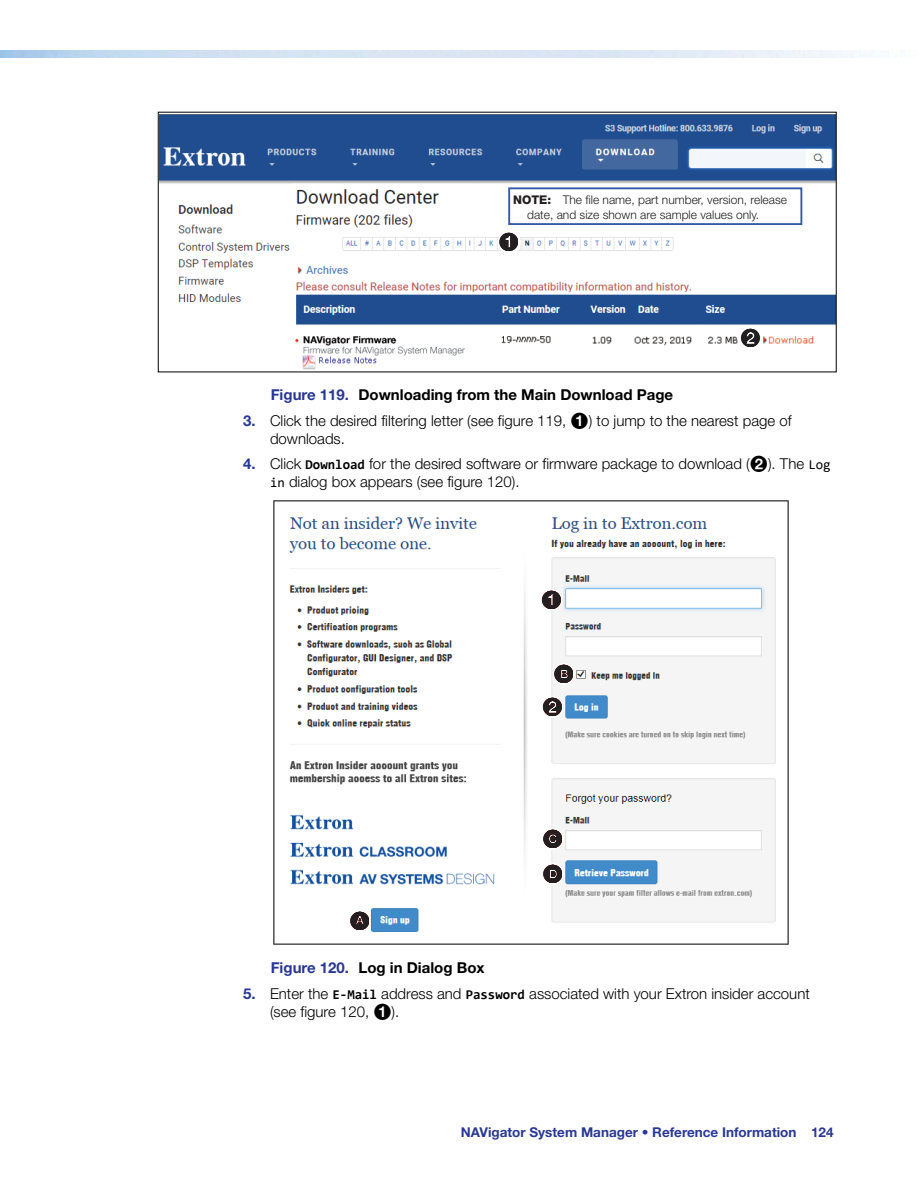
<style>
.page{position:relative;width:918px;height:1188px;background:#fff}
.page>*{position:absolute;margin:0;border:0;box-sizing:border-box;transform-origin:0 0}
.t1{font:300 15px/18px "Helvetica Neue LT Std";color:#000}
.t2{font:700 15px "Helvetica Neue LT Std";color:#000}
.t3{font:700 13.5px "Helvetica Neue LT Std";color:#293896}
.t4{font:300 12px/14.4px "Helvetica Neue LT Std";color:#231f20}
.s1{font-weight:800}
.s2{color:#293896}
.s3{font-weight:700;color:#293896}
.s4{font-family:"Consolas";font-weight:700;font-size:13.5px}
.s5{font-family:"Consolas";font-weight:400;font-size:13.5px}
</style>
<div class="page">
<img style="left:160px;top:114px;width:675px;height:255px">
<div style="left:509px;top:188px;width:292px;height:36px;background:#fff"></div>
<div style="left:508px;top:187px;width:294px;height:38px;border:2px solid #335ba7"></div>
<img style="left:274px;top:500px;width:515px;height:445px">
<svg style="left:737px;top:325px;width:27px;height:27px"></svg>
<svg style="left:496px;top:229px;width:27px;height:27px"></svg>
<svg style="left:540px;top:588px;width:23px;height:24px"></svg>
<svg style="left:541px;top:695px;width:23px;height:24px"></svg>
<svg style="left:552px;top:662px;width:24px;height:24px"></svg>
<svg style="left:541px;top:827px;width:24px;height:24px"></svg>
<svg style="left:541px;top:862px;width:24px;height:24px"></svg>
<svg style="left:348px;top:901px;width:24px;height:32px"></svg>
<p class="t4" style="left:527px;top:192px;width:261px;text-indent:-14px"><span class="s1">NOTE:</span> The file name, part number, version, release date, and size shown are sample values only.</p>
<p class="t2" style="left:271px;top:385px;width:404px"><span class="s2">Figure 119.</span> Downloading from the Main Download Page</p>
<p class="t1" style="left:243px;top:412px;width:325px"><span class="s3">3.</span> Click the desired filtering letter (see figure 119,</p>
<p class="t1" style="left:589px;top:412px;width:204px">) to jump to the nearest page of</p>
<p class="t1" style="left:270px;top:430px;width:77px">downloads.</p>
<p class="t1" style="left:270px;top:455px;width:562px;text-indent:-27px"><span class="s3">4.</span> Click <span class="s4">Download</span> for the desired software or firmware package to download ( ). The <span class="s5">Log in</span> dialog box appears (see figure 120).</p>
<p class="t2" style="left:271px;top:958px;width:215px"><span class="s2">Figure 120.</span> Log in Dialog Box</p>
<p class="t1" style="left:270px;top:984px;width:541px;text-indent:-27px"><span class="s3">5.</span> Enter the <span class="s4">E-Mail</span> address and <span class="s4">Password</span> associated with your Extron insider account (see figure 120,</p>
<p class="t1" style="left:392px;top:1002px;width:9px">).</p>
<p class="t3" style="left:461px;top:1124px;width:374px">NAVigator System Manager • Reference Information 124</p>
</div>
